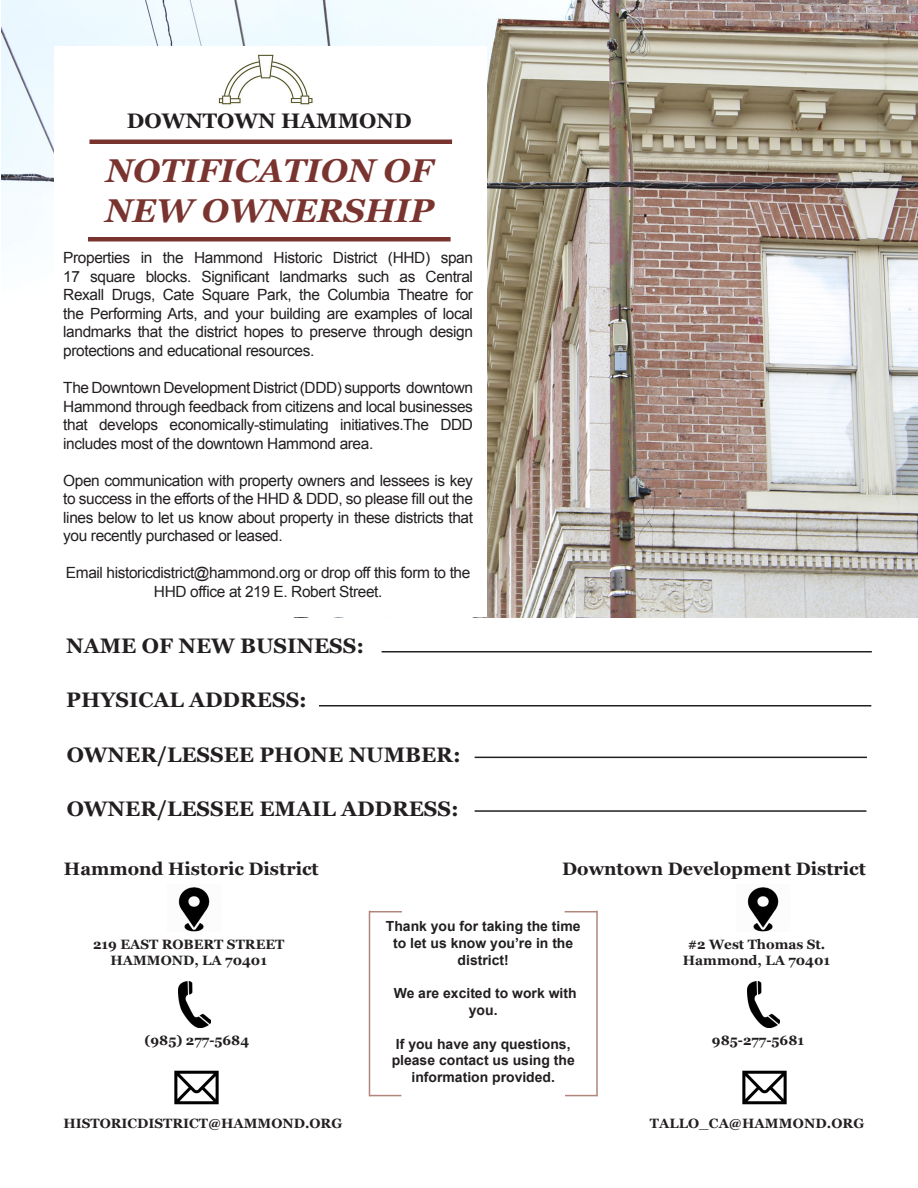
<style>
.page{position:relative;width:918px;height:1188px;background:#fff}
.page>*{position:absolute;margin:0;border:0;box-sizing:border-box;transform-origin:0 0}
.t1{font:italic 700 33px/39.6px "Georgia";color:#793430}
.t2{font:700 21px "Georgia";color:#231f20}
.t3{font:700 18px "Georgia";color:#231f20}
.t4{font:15.45px/18.6px "Arial";letter-spacing:-.025em;color:#231f20;text-align:justify}
.t5{font:700 13.95px/16.8px "Arial";color:#231f20;text-align:center}
.t6{font:700 13.5px "Georgia";color:#231f20}
</style>
<div class="page">
<img style="left:1px;top:0;width:917px;height:617px">
<div style="left:54px;top:46px;width:432px;height:571px;background:#fff"></div>
<img style="left:218px;top:54px;width:95px;height:51px">
<img style="left:178px;top:887px;width:32px;height:45px">
<img style="left:179px;top:981px;width:32px;height:46px">
<img style="left:174px;top:1070px;width:45px;height:35px">
<div style="left:88px;top:237px;width:363px;height:5px;background:#793430"></div>
<hr style="left:89px;top:140px;width:363px;height:4px;background:#793430">
<hr style="left:382px;top:651px;width:490px;height:1px;background:#231f20">
<hr style="left:319px;top:705px;width:552px;height:1px;background:#231f20">
<hr style="left:475px;top:757px;width:392px;height:1px;background:#231f20">
<hr style="left:475px;top:810px;width:391px;height:2px;background:#231f20">
<img style="left:747px;top:887px;width:32px;height:45px">
<img style="left:747px;top:981px;width:32px;height:46px">
<img style="left:742px;top:1070px;width:45px;height:35px">
<hr style="left:596px;top:911px;width:2px;height:185px;background:#b1857b">
<hr style="left:565px;top:911px;width:32px;height:1px;background:#b1857b">
<hr style="left:565px;top:1095px;width:32px;height:1px;background:#b1857b">
<hr style="left:369px;top:911px;width:1px;height:185px;background:#b1857b">
<hr style="left:369px;top:911px;width:33px;height:1px;background:#b1857b">
<hr style="left:369px;top:1095px;width:32px;height:1px;background:#b1857b">
<p class="t2" style="left:127px;top:108px;width:286px">DOWNTOWN HAMMOND</p>
<p class="t1" style="left:105px;top:151px;width:330px">NOTIFICATION OF<br>NEW OWNERSHIP</p>
<p class="t4" style="left:63px;top:248px;width:411px">Properties in the Hammond Historic District (HHD) span 17 square blocks. Significant landmarks such as Central Rexall Drugs, Cate Square Park, the Columbia Theatre for the Performing Arts, and your building are examples of local landmarks that the district hopes to preserve through design protections and educational resources.</p>
<p class="t4" style="left:63px;top:378px;width:411px">The Downtown Development District (DDD) supports downtown Hammond through feedback from citizens and local businesses that develops economically-stimulating initiatives.The DDD includes most of the downtown Hammond area.</p>
<p class="t4" style="left:63px;top:471px;width:411px">Open communication with property owners and lessees is key to success in the efforts of the HHD &amp; DDD, so please fill out the lines below to let us know about property in these districts that you recently purchased or leased.</p>
<p class="t4" style="left:66px;top:564px;width:406px;text-align:center">Email historicdistrict@hammond.org or drop off this form to the<br>HHD office at 219 E. Robert Street.</p>
<p class="t2" style="left:66px;top:633px;width:299px">NAME OF NEW BUSINESS:</p>
<p class="t2" style="left:66px;top:687px;width:242px">PHYSICAL ADDRESS:</p>
<p class="t2" style="left:67px;top:741px;width:395px">OWNER/LESSEE PHONE NUMBER:</p>
<p class="t2" style="left:67px;top:795px;width:394px">OWNER/LESSEE EMAIL ADDRESS:</p>
<p class="t3" style="left:64px;top:857px;width:256px">Hammond Historic District</p>
<p class="t3" style="left:562px;top:857px;width:305px">Downtown Development District</p>
<p class="t6" style="left:93px;top:935px;width:193px">219 EAST ROBERT STREET</p>
<p class="t6" style="left:111px;top:951px;width:158px">HAMMOND, LA 70401</p>
<p class="t6" style="left:144px;top:1032px;width:106px">(985) 277-5684</p>
<p class="t5" style="left:386px;top:918px;width:196px">Thank you for taking the time to let us know you’re in the district!</p>
<p class="t5" style="left:394px;top:985px;width:184px">We are excited to work with you.</p>
<p class="t5" style="left:392px;top:1035px;width:185px">If you have any questions, please contact us using the</p>
<p class="t5" style="left:411px;top:1069px;width:145px">information provided.</p>
<p class="t6" style="left:688px;top:935px;width:139px">#2 West Thomas St.</p>
<p class="t6" style="left:683px;top:951px;width:149px">Hammond, LA 70401</p>
<p class="t6" style="left:712px;top:1032px;width:94px">985-277-5681</p>
<p class="t6" style="left:63px;top:1114px;width:280px">HISTORICDISTRICT@HAMMOND.ORG</p>
<p class="t6" style="left:650px;top:1114px;width:216px">TALLO_CA@HAMMOND.ORG</p>
</div>
